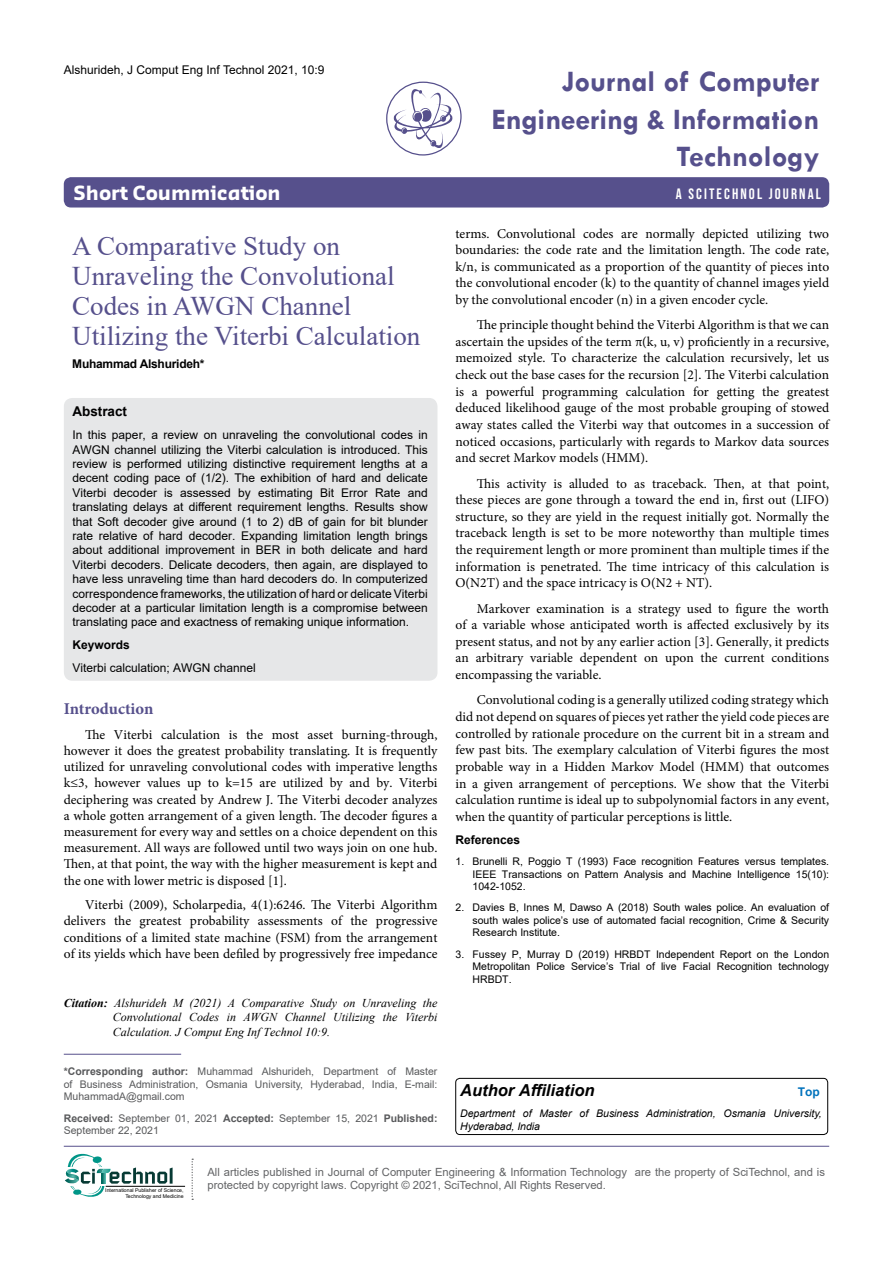
<style>
.page{position:relative;width:893px;height:1263px;background:#fff}
.page>*{position:absolute;margin:0;border:0;box-sizing:border-box;transform-origin:0 0}
.t1{font:700 30px/37.5px "Tw Cen";color:#56508c;text-align:right}
.t2{font:27px/30px "Times New Roman";color:#56508c}
.t3{font:700 19.2px "Sansa";color:#fff}
.t4{font:italic 700 16.5px "Arial";color:#000}
.t5{font:700 16.5px "Minion Pro";letter-spacing:-.005em;color:#56508c}
.t6{font:15px "Bebas Neue";letter-spacing:.14em;color:#fff}
.t7{font:13.5px/16.6px "Minion Pro";color:#000;text-align:justify}
.t8{font:700 13.5px "Arial";color:#000}
.t9{font:12px/14.4px "Arial";color:#000;text-align:justify}
.t10{font:italic 12px/14.4px "Times New Roman";color:#000;text-align:justify}
.t11{font:700 12px "Arial";letter-spacing:-.01em;color:#000}
.t12{font:700 12px "Arial";color:#0072bc}
.t13{font:11.25px/13.5px "Arial";color:#636466}
.t14{font:10.5px/12.6px "Arial";color:#000;text-align:justify}
.t15{font:10.5px/12.6px "Arial";color:#58595b;text-align:justify}
.t16{font:italic 10.5px/12.6px "Arial";color:#000}
.t17{font:5.1px/6.1px "Arial";color:#000;text-align:right}
.s1{font-weight:700}
</style>
<div class="page">
<div style="left:64px;top:177px;width:765px;height:30px;background:#56508c;border-radius:7px"></div>
<hr style="left:64px;top:1146px;width:765px;height:1px;background:#56508c">
<svg style="left:394px;top:89px;width:59px;height:59px"></svg>
<div style="left:386px;top:82px;width:76px;height:74px;border:1px solid #56508c;border-radius:36px"></div>
<hr style="left:106px;top:1186px;width:79px;height:1px;background:#000">
<svg style="left:192px;top:1158px;width:1px;height:42px"></svg>
<svg style="left:65px;top:1154px;width:108px;height:43px"></svg>
<div style="left:64px;top:398px;width:373px;height:283px;background:#e6e7e8;border-radius:9px"></div>
<hr style="left:64px;top:1054px;width:117px;height:1px;background:#56508c">
<div style="left:455px;top:1078px;width:373px;height:57px;border:1px solid #000;border-radius:4px"></div>
<p class="t9" style="left:64px;top:62px;width:262px">Alshurideh, J Comput Eng Inf Technol 2021, 10:9</p>
<h1 class="t1" style="left:491px;top:62px;width:330px">Journal of Computer<br>Engineering &amp; Information<br>Technology</h1>
<h3 class="t3" style="left:74px;top:181px;width:209px">Short Coummication</h3>
<p class="t6" style="left:676px;top:185px;width:147px">A SCITECHNOL JOURNAL</p>
<h2 class="t2" style="left:72px;top:230px;width:350px">A Comparative Study on<br>Unraveling the Convolutional<br>Codes in AWGN Channel<br>Utilizing the Viterbi Calculation</h2>
<p class="t11" style="left:72px;top:355px;width:134px">Muhammad Alshurideh*</p>
<p class="t8" style="left:72px;top:402px;width:56px">Abstract</p>
<p class="t9" style="left:72px;top:428px;width:357px">In this paper, a review on unraveling the convolutional codes in AWGN channel utilizing the Viterbi calculation is introduced. This review is performed utilizing distinctive requirement lengths at a decent coding pace of (1/2). The exhibition of hard and delicate Viterbi decoder is assessed by estimating Bit Error Rate and translating delays at different requirement lengths. Results show that Soft decoder give around (1 to 2) dB of gain for bit blunder rate relative of hard decoder. Expanding limitation length brings about additional improvement in BER in both delicate and hard Viterbi decoders. Delicate decoders, then again, are displayed to have less unraveling time than hard decoders do. In computerized correspondence frameworks, the utilization of hard or delicate Viterbi decoder at a particular limitation length is a compromise between translating pace and exactness of remaking unique information.</p>
<p class="t11" style="left:72px;top:637px;width:59px">Keywords</p>
<p class="t9" style="left:72px;top:661px;width:185px">Viterbi calculation; AWGN channel</p>
<p class="t5" style="left:64px;top:697px;width:91px">Introduction</p>
<p class="t7" style="left:64px;top:726px;width:375px;line-height:16.2px;text-indent:21px">The Viterbi calculation is the most asset burning-through, however it does the greatest probability translating. It is frequently utilized for unraveling convolutional codes with imperative lengths k≤3, however values up to k=15 are utilized by and by. Viterbi deciphering was created by Andrew J. The Viterbi decoder analyzes a whole gotten arrangement of a given length. The decoder figures a measurement for every way and settles on a choice dependent on this measurement. All ways are followed until two ways join on one hub.<br>Then, at that point, the way with the higher measurement is kept and the one with lower metric is disposed [1].</p>
<p class="t7" style="left:64px;top:897px;width:375px;line-height:16.2px;text-indent:21px">Viterbi (2009), Scholarpedia, 4(1):6246. The Viterbi Algorithm delivers the greatest probability assessments of the progressive conditions of a limited state machine (FSM) from the arrangement of its yields which have been defiled by progressively free impedance</p>
<p class="t10" style="left:113px;top:995px;width:326px;text-indent:-49px"><span class="s1">Citation:</span> Alshurideh M (2021) A Comparative Study on Unraveling the Convolutional Codes in AWGN Channel Utilizing the Viterbi Calculation. J Comput Eng Inf Technol 10:9.</p>
<p class="t15" style="left:64px;top:1065px;width:375px"><span class="s1">*Corresponding author:</span> Muhammad Alshurideh, Department of Master of Business Administration, Osmania University, Hyderabad, India, E-mail:<br>MuhammadA@gmail.com</p>
<p class="t15" style="left:64px;top:1111px;width:375px"><span class="s1">Received:</span> September 01, 2021 <span class="s1">Accepted:</span> September 15, 2021 <span class="s1">Published:<br></span>September 22, 2021</p>
<p class="t7" style="left:455px;top:225px;width:375px">terms. Convolutional codes are normally depicted utilizing two boundaries: the code rate and the limitation length. The code rate, k/n, is communicated as a proportion of the quantity of pieces into the convolutional encoder (k) to the quantity of channel images yield by the convolutional encoder (n) in a given encoder cycle.</p>
<p class="t7" style="left:455px;top:317px;width:375px;text-indent:21px">The principle thought behind the Viterbi Algorithm is that we can ascertain the upsides of the term π(k, u, v) proficiently in a recursive, memoized style. To characterize the calculation recursively, let us check out the base cases for the recursion [2]. The Viterbi calculation is a powerful programming calculation for getting the greatest deduced likelihood gauge of the most probable grouping of stowed away states called the Viterbi way that outcomes in a succession of noticed occasions, particularly with regards to Markov data sources and secret Markov models (HMM).</p>
<p class="t7" style="left:455px;top:475px;width:375px;text-indent:21px">This activity is alluded to as traceback. Then, at that point, these pieces are gone through a toward the end in, first out (LIFO) structure, so they are yield in the request initially got. Normally the traceback length is set to be more noteworthy than multiple times the requirement length or more prominent than multiple times if the information is penetrated. The time intricacy of this calculation is O(N2T) and the space intricacy is O(N2 + NT).</p>
<p class="t7" style="left:455px;top:600px;width:375px;text-indent:21px">Markover examination is a strategy used to figure the worth of a variable whose anticipated worth is affected exclusively by its present status, and not by any earlier action [3]. Generally, it predicts an arbitrary variable dependent on upon the current conditions encompassing the variable.</p>
<p class="t7" style="left:455px;top:692px;width:375px;text-indent:21px">Convolutional coding is a generally utilized coding strategy which did not depend on squares of pieces yet rather the yield code pieces are controlled by rationale procedure on the current bit in a stream and few past bits. The exemplary calculation of Viterbi figures the most probable way in a Hidden Markov Model (HMM) that outcomes in a given arrangement of perceptions. We show that the Viterbi calculation runtime is ideal up to subpolynomial factors in any event, when the quantity of particular perceptions is little.</p>
<p class="t11" style="left:455px;top:831px;width:66px">References</p>
<p class="t14" style="left:472px;top:855px;width:358px;text-indent:-17px">1. Brunelli R, Poggio T (1993) Face recognition Features versus templates.<br>IEEE Transactions on Pattern Analysis and Machine Intelligence 15(10):<br>1042-1052.</p>
<p class="t14" style="left:472px;top:901px;width:358px;text-indent:-17px">2. Davies B, Innes M, Dawso A (2018) South wales police. An evaluation of south wales police’s use of automated facial recognition, Crime &amp; Security Research Institute.</p>
<p class="t14" style="left:472px;top:947px;width:358px;text-indent:-17px">3. Fussey P, Murray D (2019) HRBDT Independent Report on the London Metropolitan Police Service’s Trial of live Facial Recognition technology HRBDT.</p>
<p class="t4" style="left:460px;top:1079px;width:136px">Author Affiliation</p>
<p class="t12" style="left:798px;top:1084px;width:23px">Top</p>
<p class="t16" style="left:460px;top:1107px;width:363px">Department of Master of Business Administration, Osmania University,<br>Hyderabad, India</p>
<p class="t17" style="left:105px;top:1187px;width:80px">International Publisher of Science,<br>Technology and Medicine</p>
<p class="t13" style="left:207px;top:1165px;width:619px">All articles published in Journal of Computer Engineering &amp; Information Technology are the property of SciTechnol, and is protected by copyright laws. Copyright © 2021, SciTechnol, All Rights Reserved.</p>
</div>
